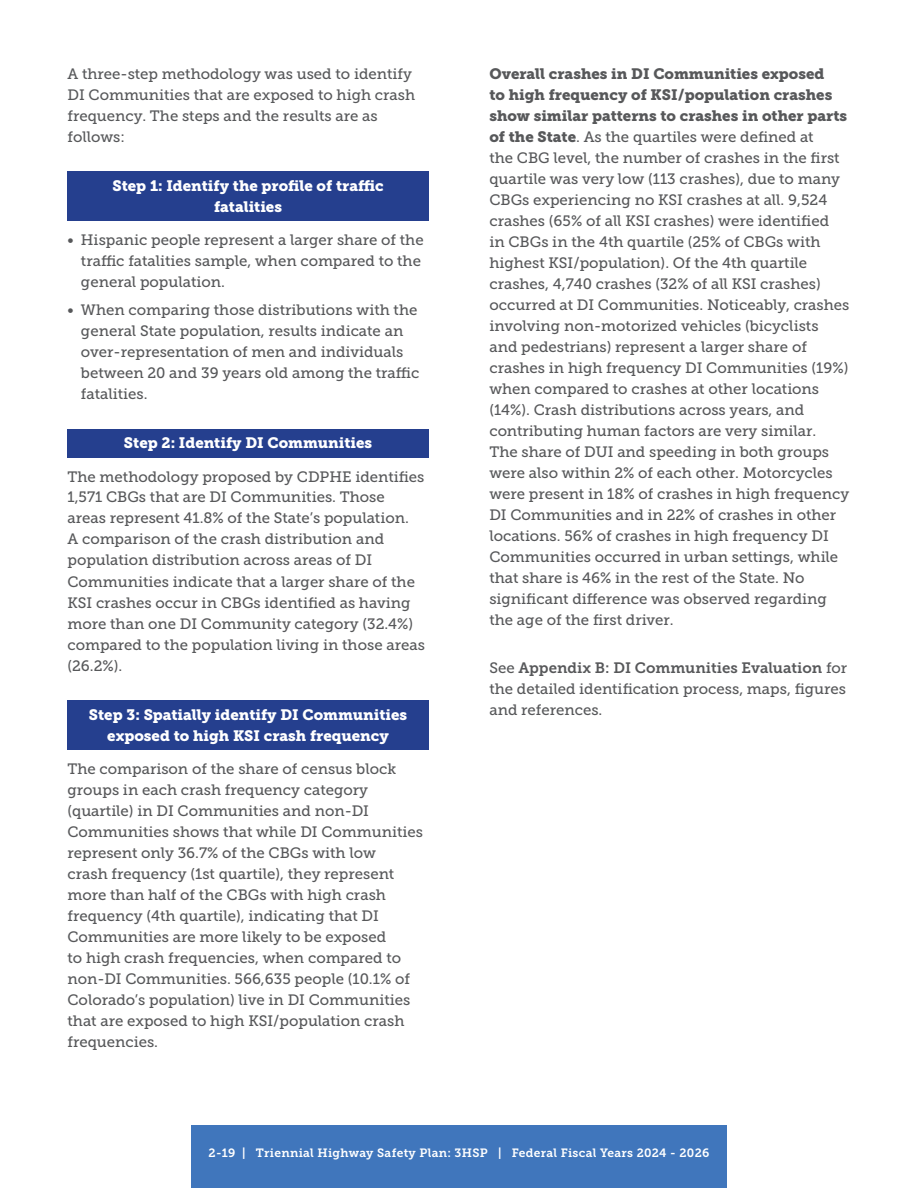
<style>
.page{position:relative;width:918px;height:1188px;background:#fff}
.page>*{position:absolute;margin:0;border:0;box-sizing:border-box;transform-origin:0 0}
.t1{font:15px/21px "Museo Slab 500";color:#57585a}
.t2{font:15px/21px "Museo Slab 900";color:#fff;text-align:center}
.t3{font:12px "Museo Slab 700";letter-spacing:.025em;color:#fff}
.s1{font-family:"Museo Slab 900"}
.s2{font-family:"Museo Slab 700"}
</style>
<div class="page">
<div style="left:191px;top:1125px;width:536px;height:63px;background:#4076bc"></div>
<div style="left:68px;top:172px;width:361px;height:49px;background:#253f8e"></div>
<div style="left:68px;top:429px;width:361px;height:29px;background:#253f8e"></div>
<div style="left:68px;top:700px;width:361px;height:50px;background:#253f8e"></div>
<p class="t1" style="left:68px;top:63px;width:349px">A three-step methodology was used to identify DI Communities that are exposed to high crash frequency. The steps and the results are as follows:</p>
<p class="t2" style="left:112px;top:176px;width:273px">Step 1: Identify the profile of traffic fatalities</p>
<p class="t1" style="left:81px;top:230px;width:344px;text-indent:-14px">• Hispanic people represent a larger share of the traffic fatalities sample, when compared to the general population.</p>
<p class="t1" style="left:81px;top:299px;width:340px;text-indent:-14px">• When comparing those distributions with the general State population, results indicate an over-representation of men and individuals between 20 and 39 years old among the traffic fatalities.</p>
<p class="t2" style="left:124px;top:433px;width:250px">Step 2: Identify DI Communities</p>
<p class="t1" style="left:67px;top:466px;width:359px">The methodology proposed by CDPHE identifies 1,571 CBGs that are DI Communities. Those areas represent 41.8% of the State’s population.<br>A comparison of the crash distribution and population distribution across areas of DI Communities indicate that a larger share of the KSI crashes occur in CBGs identified as having more than one DI Community category (32.4%) compared to the population living in those areas (26.2%).</p>
<p class="t2" style="left:89px;top:704px;width:320px">Step 3: Spatially identify DI Communities exposed to high KSI crash frequency</p>
<p class="t1" style="left:67px;top:758px;width:357px">The comparison of the share of census block groups in each crash frequency category (quartile) in DI Communities and non-DI Communities shows that while DI Communities represent only 36.7% of the CBGs with low<br>crash frequency (1st quartile), they represent more than half of the CBGs with high crash frequency (4th quartile), indicating that DI Communities are more likely to be exposed<br>to high crash frequencies, when compared to non-DI Communities. 566,635 people (10.1% of Colorado’s population) live in DI Communities that are exposed to high KSI/population crash frequencies.</p>
<p class="t1" style="left:489px;top:63px;width:362px"><span class="s1">Overall crashes in DI Communities exposed<br>to high frequency of KSI/population crashes show similar patterns to crashes in other parts of the State</span>. As the quartiles were defined at<br>the CBG level, the number of crashes in the first quartile was very low (113 crashes), due to many CBGs experiencing no KSI crashes at all. 9,524 crashes (65% of all KSI crashes) were identified<br>in CBGs in the 4th quartile (25% of CBGs with highest KSI/population). Of the 4th quartile crashes, 4,740 crashes (32% of all KSI crashes) occurred at DI Communities. Noticeably, crashes involving non-motorized vehicles (bicyclists and pedestrians) represent a larger share of crashes in high frequency DI Communities (19%) when compared to crashes at other locations (14%). Crash distributions across years, and contributing human factors are very similar.<br>The share of DUI and speeding in both groups were also within 2% of each other. Motorcycles were present in 18% of crashes in high frequency DI Communities and in 22% of crashes in other locations. 56% of crashes in high frequency DI Communities occurred in urban settings, while that share is 46% in the rest of the State. No significant difference was observed regarding the age of the first driver.</p>
<p class="t1" style="left:489px;top:657px;width:359px;text-align:justify">See <span class="s2">Appendix B: DI Communities Evaluation</span> for the detailed identification process, maps, figures and references.</p>
<p class="t3" style="left:209px;top:1146px;width:502px">2-19 | Triennial Highway Safety Plan: 3HSP | Federal Fiscal Years 2024 - 2026</p>
</div>
